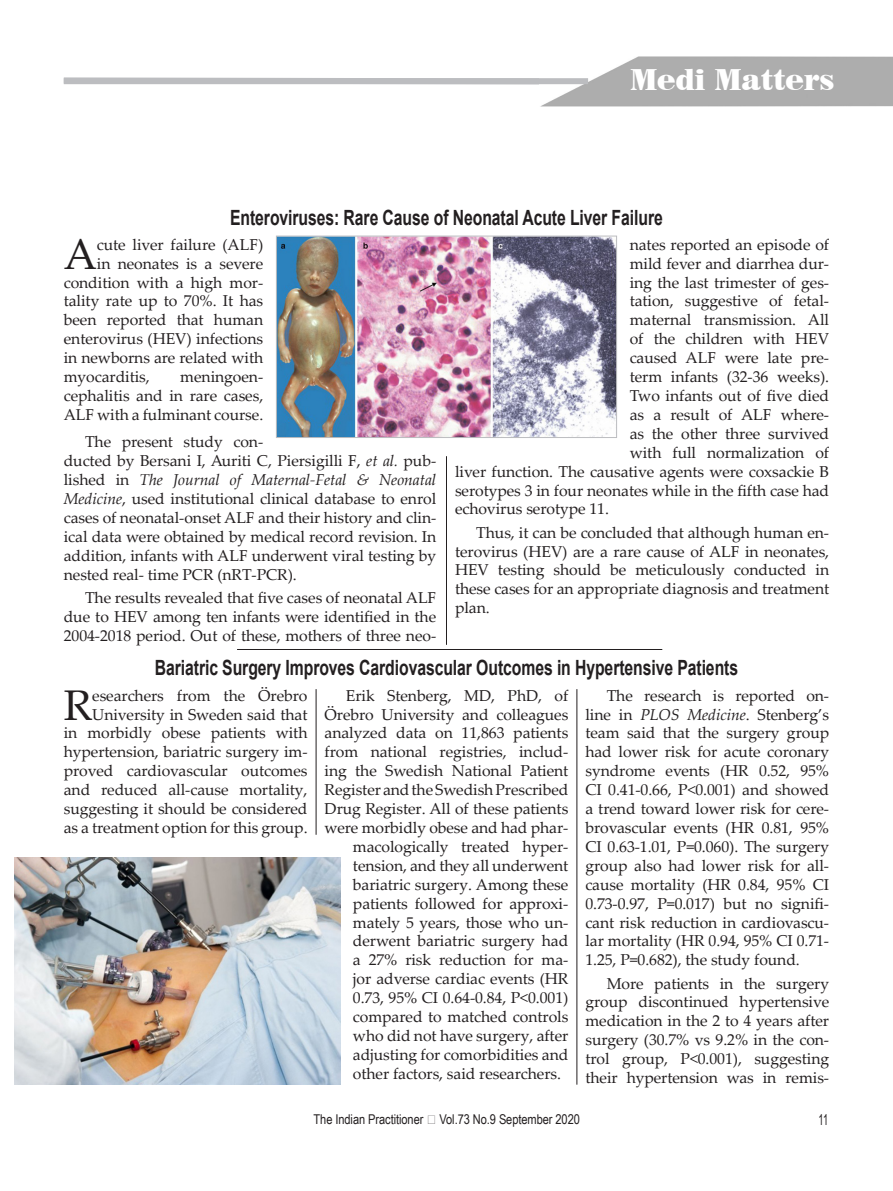
<style>
.page{position:relative;width:893px;height:1191px;background:#fff}
.page>*{position:absolute;margin:0;border:0;box-sizing:border-box;transform-origin:0 0}
.Body_Text{font:42.9px "Palatino Linotype";color:#231f20}
.Subhead{font:900 29.7px "Century 725 BT";letter-spacing:-.005em;color:#fff;scale:.91 1}
.Subhead-2{font:700 21px "Arial";letter-spacing:-.005em;color:#231f20;scale:.75 1}
.Indent_Paragraph{font:15.75px/18.9px "Palatino Linotype";letter-spacing:-.005em;color:#231f20;text-align:justify}
.Body_Text-2{font:15.75px/18.9px "Palatino Linotype";letter-spacing:-.005em;color:#231f20;text-align:justify}
.Body_Text-3{font:15px "Arial Narrow";color:#231f20;scale:.75 1}
.t1{font:13.5px "Arial Narrow";letter-spacing:-.005em;color:#231f20}
.s1{font-style:italic}
.s2{font-family:"MS Reference Specialty"}
</style>
<div class="page">
<svg style="left:63px;top:77px;width:476px;height:8px"></svg>
<img style="left:278px;top:238px;width:337px;height:198px">
<div style="left:276px;top:236px;width:341px;height:202px;border:1px solid #bcbdc0"></div>
<img style="left:15px;top:857px;width:325px;height:227px">
<img style="left:539px;top:56px;width:353px;height:50px">
<div style="left:413px;top:54px;width:71px;height:24px;background:#fff"></div>
<div style="left:64px;top:78px;width:524px;height:6px;background:#bcbdc0"></div>
<hr style="left:446px;top:456px;width:1px;height:189px;background:#231f20">
<hr style="left:237px;top:649px;width:425px;height:1px;background:#231f20">
<hr style="left:316px;top:689px;width:1px;height:145px;background:#231f20">
<hr style="left:576px;top:689px;width:1px;height:395px;background:#231f20">
<p class="Subhead" style="left:630px;top:61px;width:226px">Medi Matters</p>
<p class="Subhead-2" style="left:230px;top:202px;width:578px">Enteroviruses: Rare Cause of Neonatal Acute Liver Failure</p>
<p class="Body_Text" style="left:64px;top:223px;width:35px">A</p>
<p class="Body_Text-2" style="left:97px;top:234px;width:168px">cute liver failure (ALF)</p>
<p class="Body_Text-2" style="left:97px;top:253px;width:168px">in neonates is a severe</p>
<p class="Body_Text-2" style="left:64px;top:272px;width:201px">condition with a high mor-</p>
<p class="Body_Text-2" style="left:64px;top:291px;width:201px">tality rate up to 70%. It has</p>
<p class="Body_Text-2" style="left:64px;top:310px;width:201px">been reported that human</p>
<p class="Body_Text-2" style="left:64px;top:329px;width:201px">enterovirus (HEV) infections</p>
<p class="Body_Text-2" style="left:64px;top:348px;width:201px">in newborns are related with</p>
<p class="Body_Text-2" style="left:64px;top:367px;width:88px">myocarditis,</p>
<p class="Body_Text-2" style="left:64px;top:367px;width:201px;text-indent:117px">meningoen&shy;cephalitis and in rare cases, ALF with a fulminant course.</p>
<p class="Indent_Paragraph" style="left:64px;top:432px;width:374px;text-align:left;text-indent:21px">The present study con-<br>ducted by Bersani I, Auriti C, Piersigilli F, <span class="s1">et al.</span> pub&shy;lished in <span class="s1">The Journal of Maternal-Fetal &amp; Neonatal Medicine</span>, used institutional clinical database to enrol cases of neonatal-onset ALF and their history and clin&shy;ical data were obtained by medical record revision. In addition, infants with ALF underwent viral testing by nested real- time PCR (nRT-PCR).</p>
<p class="Indent_Paragraph" style="left:64px;top:587px;width:374px;text-indent:21px">The results revealed that five cases of neonatal ALF due to HEV among ten infants were identified in the 2004-2018 period. Out of these, mothers of three neo-</p>
<p class="Indent_Paragraph" style="left:630px;top:234px;width:201px">nates reported an episode of</p>
<p class="Indent_Paragraph" style="left:630px;top:253px;width:201px">mild fever and diarrhea dur-</p>
<p class="Indent_Paragraph" style="left:630px;top:272px;width:201px">ing the last trimester of ges-</p>
<p class="Indent_Paragraph" style="left:630px;top:291px;width:201px">tation, suggestive of fetal-</p>
<p class="Indent_Paragraph" style="left:630px;top:310px;width:201px">maternal transmission. All</p>
<p class="Indent_Paragraph" style="left:630px;top:329px;width:201px">of the children with HEV</p>
<p class="Indent_Paragraph" style="left:630px;top:348px;width:201px">caused ALF were late pre-</p>
<p class="Indent_Paragraph" style="left:630px;top:367px;width:201px">term infants (32-36 weeks).</p>
<p class="Indent_Paragraph" style="left:630px;top:385px;width:201px">Two infants out of five died</p>
<p class="Indent_Paragraph" style="left:630px;top:404px;width:201px">as a result of ALF where-</p>
<p class="Indent_Paragraph" style="left:630px;top:423px;width:201px">as the other three survived</p>
<p class="Indent_Paragraph" style="left:630px;top:442px;width:201px">with full normalization of</p>
<p class="Indent_Paragraph" style="left:455px;top:461px;width:376px">liver function. The causative agents were coxsackie B</p>
<p class="Indent_Paragraph" style="left:455px;top:480px;width:376px">serotypes 3 in four neonates while in the fifth case had</p>
<p class="Indent_Paragraph" style="left:455px;top:499px;width:156px">echovirus serotype 11.</p>
<p class="Indent_Paragraph" style="left:455px;top:522px;width:376px;text-indent:21px">Thus, it can be concluded that although human en&shy;terovirus (HEV) are a rare cause of ALF in neonates, HEV testing should be meticulously conducted in these cases for an appropriate diagnosis and treatment plan.</p>
<p class="Subhead-2" style="left:155px;top:653px;width:779px">Bariatric Surgery Improves Cardiovascular Outcomes in Hypertensive Patients</p>
<p class="Body_Text-2" style="left:64px;top:685px;width:245px;text-align:right">esearchers from the Örebro University in Sweden said that<br>in morbidly obese patients with hypertension, bariatric surgery im&shy;proved cardiovascular outcomes and reduced all-cause mortality, suggesting it should be considered as a treatment option for this group.</p>
<p class="Indent_Paragraph" style="left:346px;top:685px;width:224px">Erik Stenberg, MD, PhD, of</p>
<p class="Body_Text" style="left:64px;top:674px;width:30px">R</p>
<p class="Indent_Paragraph" style="left:325px;top:704px;width:245px">Örebro University and colleagues</p>
<p class="Indent_Paragraph" style="left:325px;top:723px;width:245px">analyzed data on 11,863 patients</p>
<p class="Indent_Paragraph" style="left:325px;top:742px;width:245px">from national registries, includ-</p>
<p class="Indent_Paragraph" style="left:325px;top:761px;width:245px">ing the Swedish National Patient</p>
<p class="Indent_Paragraph" style="left:325px;top:779px;width:245px">Register and the Swedish Prescribed</p>
<p class="Indent_Paragraph" style="left:325px;top:798px;width:245px">Drug Register. All of these patients</p>
<p class="Indent_Paragraph" style="left:325px;top:817px;width:245px">were morbidly obese and had phar-</p>
<p class="Indent_Paragraph" style="left:353px;top:836px;width:217px">macologically treated hyper-</p>
<p class="Indent_Paragraph" style="left:353px;top:855px;width:217px">tension, and they all underwent</p>
<p class="Indent_Paragraph" style="left:353px;top:874px;width:217px">bariatric surgery. Among these</p>
<p class="Indent_Paragraph" style="left:353px;top:893px;width:217px">patients followed for approxi-</p>
<p class="Indent_Paragraph" style="left:353px;top:912px;width:217px">mately 5 years, those who un-</p>
<p class="Indent_Paragraph" style="left:353px;top:931px;width:217px">derwent bariatric surgery had</p>
<p class="Indent_Paragraph" style="left:353px;top:950px;width:217px">a 27% risk reduction for ma-</p>
<p class="Indent_Paragraph" style="left:353px;top:968px;width:217px">jor adverse cardiac events (HR</p>
<p class="Indent_Paragraph" style="left:353px;top:987px;width:217px">0.73, 95% CI 0.64-0.84, P&lt;0.001)</p>
<p class="Indent_Paragraph" style="left:353px;top:1006px;width:217px">compared to matched controls</p>
<p class="Indent_Paragraph" style="left:353px;top:1025px;width:217px">who did not have surgery, after</p>
<p class="Indent_Paragraph" style="left:353px;top:1044px;width:217px">adjusting for comorbidities and</p>
<p class="Indent_Paragraph" style="left:353px;top:1063px;width:210px">other factors, said researchers.</p>
<p class="Indent_Paragraph" style="left:585px;top:685px;width:245px;text-indent:21px">The research is reported on&shy;line in <span class="s1">PLOS Medicine</span>. Stenberg’s team said that the surgery group had lower risk for acute coronary syndrome events (HR 0.52, 95% CI 0.41-0.66, P&lt;0.001) and showed a trend toward lower risk for cere&shy;brovascular events (HR 0.81, 95% CI 0.63-1.01, P=0.060). The surgery group also had lower risk for all&shy;cause mortality (HR 0.84, 95% CI 0.73-0.97, P=0.017) but no signifi&shy;cant risk reduction in cardiovascu&shy;lar mortality (HR 0.94, 95% CI 0.71- 1.25, P=0.682), the study found.</p>
<p class="Indent_Paragraph" style="left:585px;top:973px;width:245px;text-indent:21px">More patients in the surgery group discontinued hypertensive medication in the 2 to 4 years after surgery (30.7% vs 9.2% in the con&shy;trol group, P&lt;0.001), suggesting their hypertension was in remis-</p>
<p class="t1" style="left:314px;top:1109px;width:268px">The Indian Practitioner <span class="s2">d</span> Vol.73 No.9 September 2020</p>
<p class="Body_Text-3" style="left:819px;top:1108px;width:14px">11</p>
</div>
